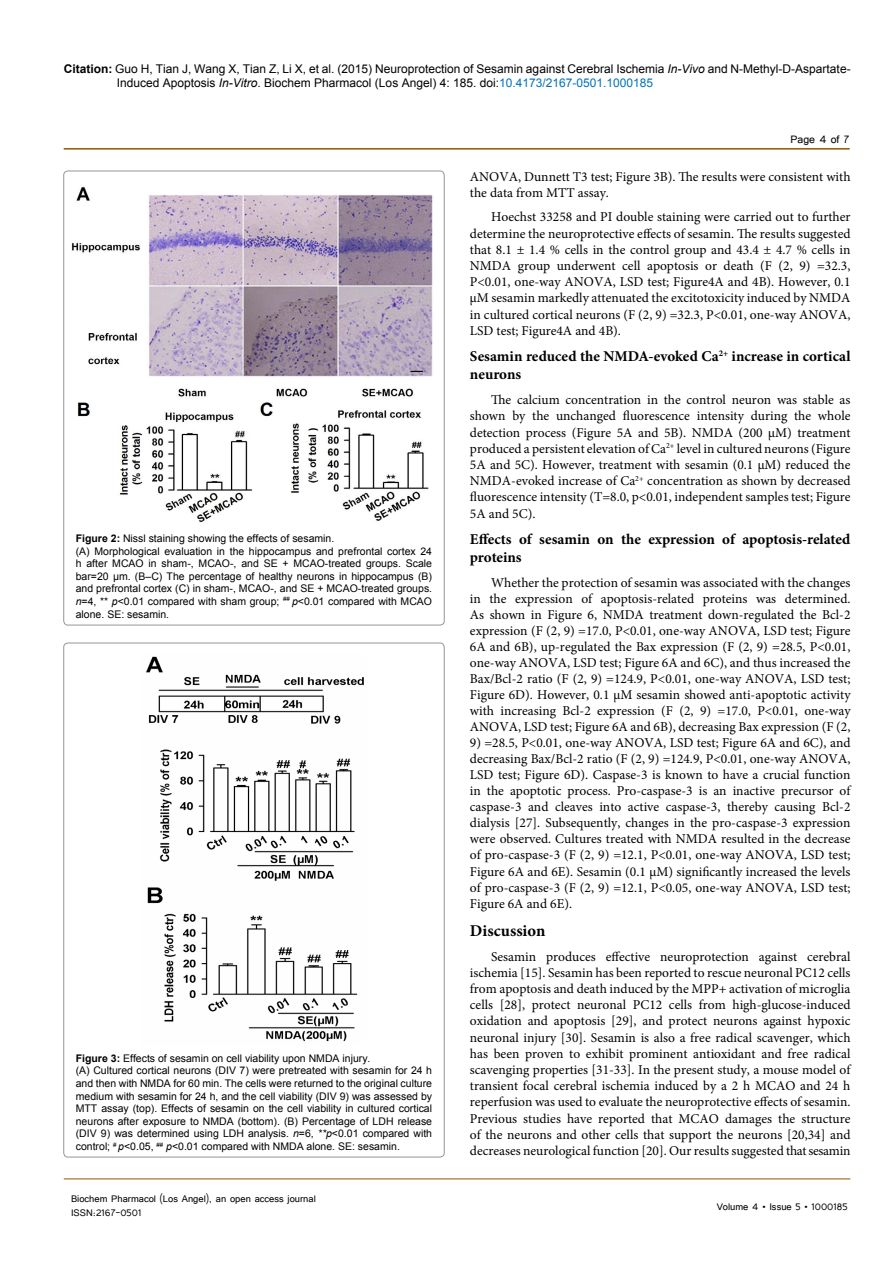
<style>
.page{position:relative;width:893px;height:1263px;background:#fff}
.page>*{position:absolute;margin:0;border:0;box-sizing:border-box;transform-origin:0 0}
.t1{font:700 16.5px "Minion Pro";color:#000}
.t2{font:700 15px/18px "Minion Pro";color:#000}
.t3{font:13.5px/16.2px "Minion Pro";color:#000;text-align:justify}
.t4{font:13.5px "Tunga";color:#000}
.t5{font:12px/14.4px "Arial";color:#000}
.t6{font:12px/14.4px "Tunga";color:#000}
.t7{font:10.5px/12.6px "Arial";color:#000}
.s1{font-weight:700}
.s2{font-style:italic}
.s3{color:#0072bc}
</style>
<div class="page">
<hr style="left:64px;top:148px;width:786px;height:2px;background:#905501">
<hr style="left:64px;top:1179px;width:786px;height:1px;background:#905501">
<img style="left:71px;top:187px;width:362px;height:336px">
<img style="left:146px;top:656px;width:218px;height:386px">
<p class="t5" style="left:117px;top:61px;width:735px;text-indent:-53px"><span class="s1">Citation:</span> Guo H, Tian J, Wang X, Tian Z, Li X, et al. (2015) Neuroprotection of Sesamin against Cerebral Ischemia <span class="s2">In-Vivo</span> and N-Methyl-D-Aspartate-<br>Induced Apoptosis <span class="s2">In-Vitro</span>. Biochem Pharmacol (Los Angel) 4: 185. doi:<span class="s3">10.4173/2167-0501.1000185</span></p>
<p class="t7" style="left:76px;top:532px;width:358px"><span class="s1">Figure 2:</span> Nissl staining showing the effects of sesamin.<br>(A) Morphological evaluation in the hippocampus and prefrontal cortex 24 h after MCAO in sham-, MCAO-, and SE + MCAO-treated groups. Scale bar=20 μm. (B–C) The percentage of healthy neurons in hippocampus (B) and prefrontal cortex (C) in sham-, MCAO-, and SE + MCAO-treated groups. <span class="s2">n</span>=4, ** <span class="s2">p</span>&lt;0.01 compared with sham group; <sup>##</sup> <span class="s2">p</span>&lt;0.01 compared with MCAO alone. SE: sesamin.</p>
<p class="t7" style="left:76px;top:1052px;width:358px"><span class="s1">Figure 3:</span> Effects of sesamin on cell viability upon NMDA injury.<br>(A) Cultured cortical neurons (DIV 7) were pretreated with sesamin for 24 h and then with NMDA for 60 min. The cells were returned to the original culture medium with sesamin for 24 h, and the cell viability (DIV 9) was assessed by MTT assay (top). Effects of sesamin on the cell viability in cultured cortical neurons after exposure to NMDA (bottom). (B) Percentage of LDH release (DIV 9) was determined using LDH analysis. <span class="s2">n</span>=6, <span class="s2">**p</span>&lt;0.01 compared with control; <sup>#</sup> <span class="s2">p</span>&lt;0.05, <sup>##</sup> <span class="s2">p</span>&lt;0.01 compared with NMDA alone. SE: sesamin.</p>
<p class="t6" style="left:71px;top:1190px;width:246px">Biochem Pharmacol (Los Angel), an open access journal<br>ISSN:2167-0501</p>
<p class="t4" style="left:790px;top:131px;width:60px">Page 4 of 7</p>
<p class="t3" style="left:470px;top:168px;width:382px">ANOVA, Dunnett T3 test; Figure 3B). The results were consistent with the data from MTT assay.</p>
<p class="t3" style="left:470px;top:209px;width:382px;text-indent:21px">Hoechst 33258 and PI double staining were carried out to further determine the neuroprotective effects of sesamin. The results suggested that 8.1 ± 1.4 % cells in the control group and 43.4 ± 4.7 % cells in NMDA group underwent cell apoptosis or death (F (2, 9) =32.3, P&lt;0.01, one-way ANOVA, LSD test; Figure4A and 4B). However, 0.1 µM sesamin markedly attenuated the excitotoxicity induced by NMDA in cultured cortical neurons (F (2, 9) =32.3, P&lt;0.01, one-way ANOVA, LSD test; Figure4A and 4B).</p>
<p class="t2" style="left:470px;top:347px;width:382px">Sesamin reduced the NMDA-evoked Ca<sup>2+</sup> increase in cortical neurons</p>
<p class="t3" style="left:470px;top:392px;width:382px;text-indent:21px">The calcium concentration in the control neuron was stable as shown by the unchanged fluorescence intensity during the whole detection process (Figure 5A and 5B). NMDA (200 µM) treatment produced a persistent elevation of Ca<sup>2+</sup> level in cultured neurons (Figure 5A and 5C). However, treatment with sesamin (0.1 µM) reduced the NMDA-evoked increase of Ca<sup>2+</sup> concentration as shown by decreased fluorescence intensity (T=8.0, p&lt;0.01, independent samples test; Figure 5A and 5C).</p>
<p class="t2" style="left:470px;top:530px;width:382px">Effects of sesamin on the expression of apoptosis-related proteins</p>
<p class="t3" style="left:470px;top:574px;width:382px;text-indent:21px">Whether the protection of sesamin was associated with the changes in the expression of apoptosis-related proteins was determined.<br>As shown in Figure 6, NMDA treatment down-regulated the Bcl-2 expression (F (2, 9) =17.0, P&lt;0.01, one-way ANOVA, LSD test; Figure 6A and 6B), up-regulated the Bax expression (F (2, 9) =28.5, P&lt;0.01, one-way ANOVA, LSD test; Figure 6A and 6C), and thus increased the Bax/Bcl-2 ratio (F (2, 9) =124.9, P&lt;0.01, one-way ANOVA, LSD test; Figure 6D). However, 0.1 µM sesamin showed anti-apoptotic activity with increasing Bcl-2 expression (F (2, 9) =17.0, P&lt;0.01, one-way ANOVA, LSD test; Figure 6A and 6B), decreasing Bax expression (F (2,</p>
<p class="t3" style="left:470px;top:735px;width:382px">9) =28.5, P&lt;0.01, one-way ANOVA, LSD test; Figure 6A and 6C), and decreasing Bax/Bcl-2 ratio (F (2, 9) =124.9, P&lt;0.01, one-way ANOVA, LSD test; Figure 6D). Caspase-3 is known to have a crucial function in the apoptotic process. Pro-caspase-3 is an inactive precursor of caspase-3 and cleaves into active caspase-3, thereby causing Bcl-2 dialysis [27]. Subsequently, changes in the pro-caspase-3 expression were observed. Cultures treated with NMDA resulted in the decrease of pro-caspase-3 (F (2, 9) =12.1, P&lt;0.01, one-way ANOVA, LSD test; Figure 6A and 6E). Sesamin (0.1 µM) significantly increased the levels of pro-caspase-3 (F (2, 9) =12.1, P&lt;0.05, one-way ANOVA, LSD test; Figure 6A and 6E).</p>
<p class="t1" style="left:470px;top:919px;width:77px">Discussion</p>
<p class="t3" style="left:470px;top:948px;width:382px;text-indent:21px">Sesamin produces effective neuroprotection against cerebral ischemia [15]. Sesamin has been reported to rescue neuronal PC12 cells from apoptosis and death induced by the MPP+ activation of microglia cells [28], protect neuronal PC12 cells from high-glucose-induced oxidation and apoptosis [29], and protect neurons against hypoxic neuronal injury [30]. Sesamin is also a free radical scavenger, which has been proven to exhibit prominent antioxidant and free radical scavenging properties [31-33]. In the present study, a mouse model of transient focal cerebral ischemia induced by a 2 h MCAO and 24 h reperfusion was used to evaluate the neuroprotective effects of sesamin.<br>Previous studies have reported that MCAO damages the structure of the neurons and other cells that support the neurons [20,34] and decreases neurological function [20]. Our results suggested that sesamin</p>
<p class="t6" style="left:717px;top:1199px;width:132px">Volume 4 • Issue 5 • 1000185</p>
</div>
